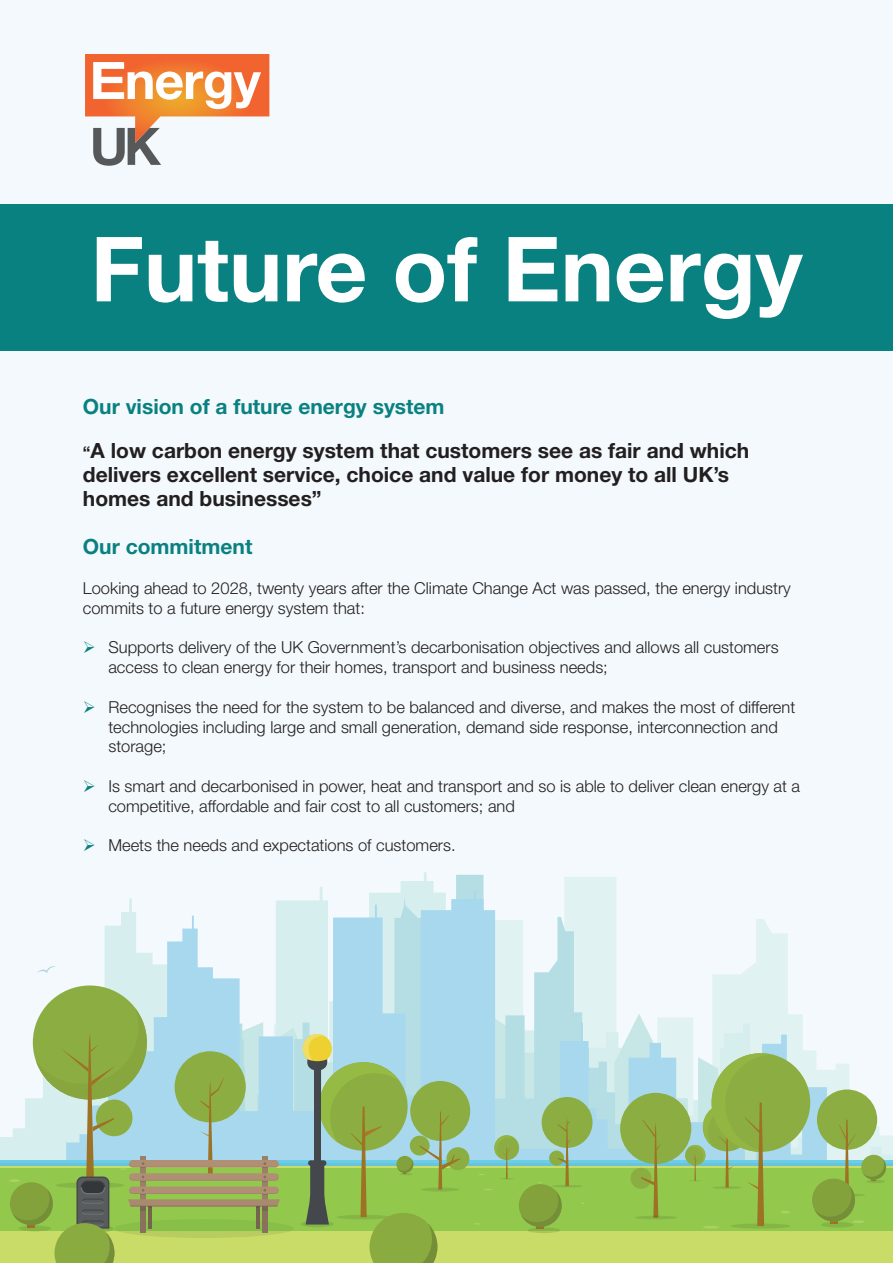
<style>
.page{position:relative;width:893px;height:1263px;background:#eff8fb}
.page>*{position:absolute;margin:0;border:0;box-sizing:border-box;transform-origin:0 0}
.t1{font:700 90px "Helvetica Neue LT Std";color:#fff}
.t2{font:700 21px/43.8px "Helvetica Neue LT Std";color:#231f20}
.t3{font:700 21px "Helvetica Neue LT Std";color:#0a8181}
.t4{font:300 16.5px/19.8px "Helvetica Neue LT Std";color:#231f20}
.s1{color:#0a8181}
.s2{font-size:16.5px}
</style>
<div class="page">
<svg style="left:320px;top:875px;width:296px;height:16px"></svg>
<svg style="left:105px;top:891px;width:698px;height:269px"></svg>
<div style="left:0;top:1160px;width:893px;height:103px;background:#92c94d"></div>
<hr style="left:0;top:1165px;width:893px;height:3px;background:#c9dc67">
<div style="left:0;top:1160px;width:893px;height:5px;background:#67c5db"></div>
<hr style="left:0;top:1160px;width:893px;height:3px;background:#6ccde7">
<div style="left:0;top:1231px;width:893px;height:32px;background:#c9dc67"></div>
<div style="left:446px;top:1147px;width:23px;height:23px;background:#8cad41;border-radius:50%"></div>
<div style="left:410px;top:1081px;width:60px;height:60px;background:#8cad41;border-radius:50%"></div>
<div style="left:620px;top:1093px;width:71px;height:71px;background:#8cad41;border-radius:50%"></div>
<div style="left:630px;top:1168px;width:22px;height:21px;background:#8cad41;border-radius:50%"></div>
<svg style="left:634px;top:1119px;width:43px;height:100px"></svg>
<hr style="left:552px;top:1185px;width:31px;height:2px;background:#84b646;border-radius:50%">
<div style="left:542px;top:1097px;width:50px;height:51px;background:#8cad41;border-radius:50%"></div>
<div style="left:33px;top:985px;width:114px;height:114px;background:#8cad41;border-radius:50%"></div>
<div style="left:685px;top:1145px;width:20px;height:20px;background:#8cad41;border-radius:50%"></div>
<svg style="left:299px;top:1034px;width:162px;height:229px"></svg>
<svg style="left:687px;top:1048px;width:199px;height:180px"></svg>
<svg style="left:474px;top:1118px;width:97px;height:115px"></svg>
<svg style="left:9px;top:1008px;width:284px;height:255px"></svg>
<svg style="left:37px;top:966px;width:18px;height:7px"></svg>
<div style="left:0;top:204px;width:893px;height:147px;background:#0a8181"></div>
<svg style="left:85px;top:54px;width:184px;height:112px"></svg>
<h1 class="t1" style="left:91px;top:214px;width:713px">Future of Energy</h1>
<p class="t2" style="left:83px;top:384px;width:668px"><span class="s1">Our vision of a future energy system<br></span><span class="s2">“</span>A low carbon energy system that customers see as fair and which</p>
<p class="t2" style="left:83px;top:462px;width:648px;line-height:24px">delivers excellent service, choice and value for money to all UK’s homes and businesses”</p>
<p class="t3" style="left:83px;top:534px;width:171px">Our commitment</p>
<p class="t4" style="left:83px;top:578px;width:709px">Looking ahead to 2028, twenty years after the Climate Change Act was passed, the energy industry commits to a future energy system that:</p>
<p class="t4" style="left:108px;top:637px;width:672px">Supports delivery of the UK Government’s decarbonisation objectives and allows all customers access to clean energy for their homes, transport and business needs;</p>
<p class="t4" style="left:108px;top:697px;width:688px">Recognises the need for the system to be balanced and diverse, and makes the most of different technologies including large and small generation, demand side response, interconnection and storage;</p>
<p class="t4" style="left:108px;top:776px;width:693px">Is smart and decarbonised in power, heat and transport and so is able to deliver clean energy at a competitive, affordable and fair cost to all customers; and</p>
<p class="t4" style="left:108px;top:835px;width:349px">Meets the needs and expectations of customers.</p>
</div>
